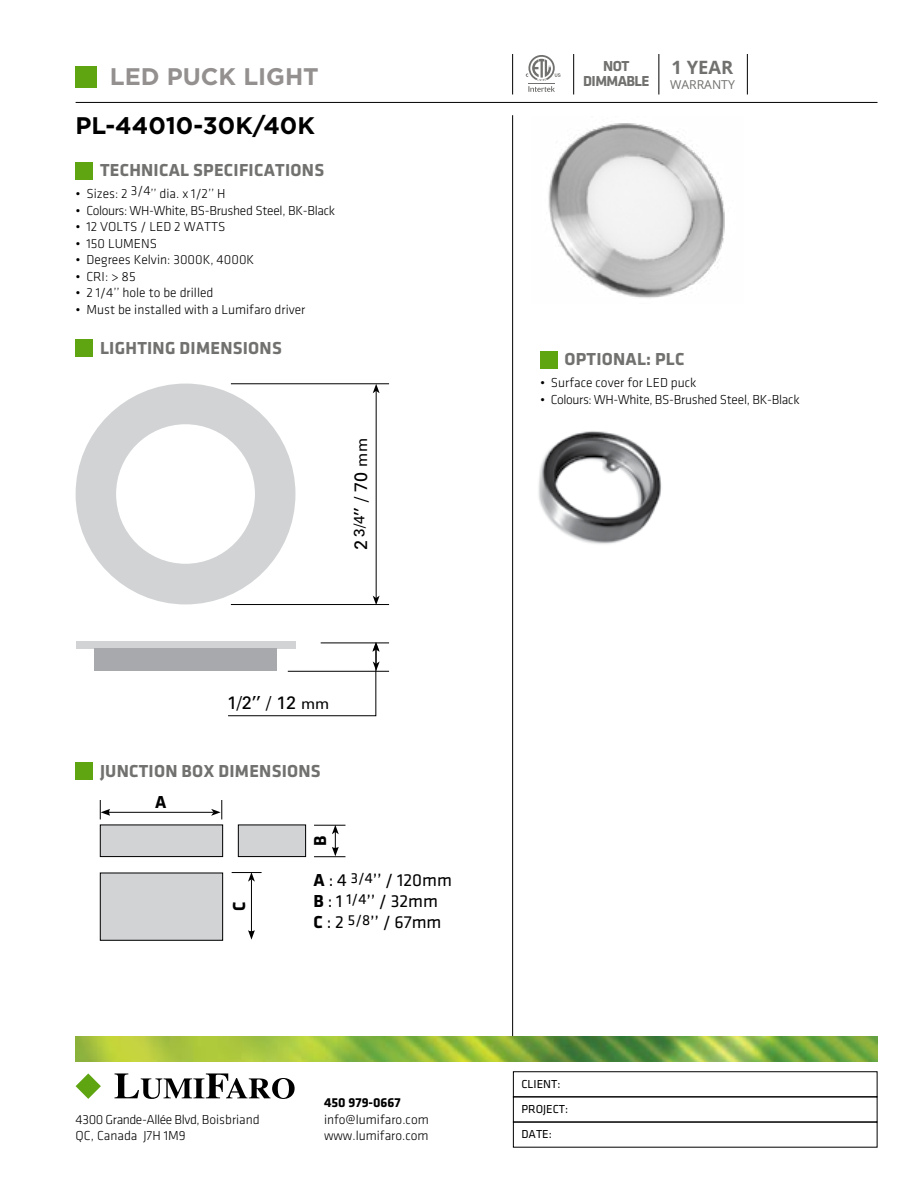
<style>
.page{position:relative;width:918px;height:1188px;background:#fff}
.page>*{position:absolute;margin:0;border:0;box-sizing:border-box;transform-origin:0 0}
.t1{font:700 24px "Gotham";color:#000}
.t2{font:700 24px "Gotham";color:#93908f}
.t3{font:700 18.3px "Open Sans";color:#71716f}
.t4{font:700 18px "Klavika";letter-spacing:.015em;color:#71716f}
.t5{font:18px/21px "Klavika";color:#000}
.t6{font:18px "Univers";color:#000}
.t7{font:700 18px "Klavika";color:#000}
.t8{font:700 15px/15px "Klavika";letter-spacing:-.04em;color:#71716f;text-align:center}
.t9{font:300 13.5px/16.2px "Klavika";color:#000}
.t10{font:300 13.5px "Klavika";letter-spacing:-.02em;color:#000}
.t11{font:700 13.5px "Klavika";color:#000}
.t12{font:12.3px "Open Sans";color:#71716f}
.t13{font:12px/25.2px "Klavika Regular OSTF";color:#000}
.s1{font-size:15px}
.s2{font-weight:700}
</style>
<div class="page">
<hr style="left:76px;top:102px;width:801px;height:1px;background:#000">
<hr style="left:512px;top:115px;width:1px;height:922px;background:#000">
<div style="left:76px;top:162px;width:17px;height:17px;background:#5fa511"></div>
<img style="left:76px;top:1037px;width:802px;height:25px">
<div style="left:513px;top:1071px;width:365px;height:26px;border:1px solid #000"></div>
<div style="left:513px;top:1122px;width:365px;height:26px;border:1px solid #000"></div>
<svg style="left:115px;top:1073px;width:180px;height:26px"></svg>
<svg style="left:76px;top:1073px;width:25px;height:26px"></svg>
<div style="left:76px;top:66px;width:21px;height:21px;background:#5fa511"></div>
<div style="left:76px;top:384px;width:219px;height:220px;background:#d1d3d4;border-radius:50%"></div>
<div style="left:116px;top:424px;width:139px;height:140px;background:#fff;border-radius:50%"></div>
<hr style="left:231px;top:383px;width:158px;height:1px;background:#000">
<hr style="left:231px;top:604px;width:158px;height:1px;background:#000">
<hr style="left:376px;top:391px;width:1px;height:207px;background:#000">
<svg style="left:373px;top:384px;width:7px;height:9px"></svg>
<svg style="left:373px;top:596px;width:7px;height:8px"></svg>
<div style="left:76px;top:641px;width:219px;height:8px;background:#d1d3d4"></div>
<div style="left:94px;top:649px;width:183px;height:22px;background:#a7a9ac"></div>
<hr style="left:321px;top:643px;width:68px;height:1px;background:#000">
<svg style="left:227px;top:642px;width:153px;height:74px"></svg>
<div style="left:333px;top:680px;width:18px;height:10px;background:#fff"></div>
<hr style="left:288px;top:671px;width:101px;height:1px;background:#000">
<div style="left:76px;top:339px;width:17px;height:18px;background:#5fa511"></div>
<div style="left:100px;top:873px;width:123px;height:67px;background:#d1d3d4"></div>
<div style="left:100px;top:873px;width:123px;height:68px;border:1px solid #000"></div>
<hr style="left:232px;top:872px;width:30px;height:1px;background:#000">
<hr style="left:251px;top:879px;width:1px;height:54px;background:#000">
<svg style="left:248px;top:873px;width:7px;height:9px"></svg>
<svg style="left:248px;top:930px;width:7px;height:10px"></svg>
<hr style="left:314px;top:856px;width:31px;height:1px;background:#000">
<hr style="left:314px;top:825px;width:31px;height:1px;background:#000">
<svg style="left:332px;top:825px;width:7px;height:31px"></svg>
<hr style="left:108px;top:812px;width:106px;height:1px;background:#000">
<svg style="left:211px;top:800px;width:11px;height:19px"></svg>
<svg style="left:100px;top:800px;width:10px;height:19px"></svg>
<div style="left:76px;top:762px;width:17px;height:18px;background:#5fa511"></div>
<div style="left:100px;top:825px;width:123px;height:32px;background:#d1d3d4"></div>
<div style="left:100px;top:825px;width:123px;height:32px;border:1px solid #000"></div>
<div style="left:238px;top:825px;width:68px;height:32px;background:#d1d3d4"></div>
<div style="left:238px;top:825px;width:68px;height:32px;border:1px solid #000"></div>
<img style="left:548px;top:123px;width:177px;height:175px">
<div style="left:540px;top:351px;width:17px;height:17px;background:#5fa511"></div>
<img style="left:538px;top:431px;width:124px;height:113px">
<svg style="left:526px;top:55px;width:35px;height:37px"></svg>
<hr style="left:573px;top:54px;width:1px;height:40px;background:#000">
<hr style="left:658px;top:54px;width:1px;height:40px;background:#000">
<hr style="left:512px;top:54px;width:1px;height:40px;background:#000">
<hr style="left:747px;top:54px;width:1px;height:40px;background:#000">
<h1 class="t2" style="left:110px;top:60px;width:211px">LED PUCK LIGHT</h1>
<h1 class="t1" style="left:76px;top:110px;width:241px">PL-44010-30K/40K</h1>
<h3 class="t4" style="left:100px;top:160px;width:226px">TECHNICAL SPECIFICATIONS</h3>
<p class="t9" style="left:76px;top:186px;width:151px">• Sizes: 2 3/4’’ dia. x 1/2’’ H</p>
<p class="t10" style="left:76px;top:203px;width:261px">• Colours: WH-White, BS-Brushed Steel, BK-Black</p>
<p class="t9" style="left:76px;top:219px;width:151px">• 12 VOLTS / LED 2 WATTS</p>
<p class="t9" style="left:76px;top:235px;width:83px">• 150 LUMENS</p>
<p class="t9" style="left:76px;top:252px;width:180px">• Degrees Kelvin: 3000K, 4000K</p>
<p class="t9" style="left:76px;top:268px;width:62px">• CRI: &gt; 85</p>
<p class="t9" style="left:76px;top:285px;width:139px">• 2 1/4’’ hole to be drilled</p>
<p class="t9" style="left:76px;top:301px;width:231px">• Must be installed with a Lumifaro driver</p>
<h3 class="t4" style="left:100px;top:338px;width:183px">LIGHTING DIMENSIONS</h3>
<h3 class="t6" style="left:350px;top:550px;width:113px;rotate:-90deg">2 <sup>3/4</sup>’’ / 70 <span class="s1">mm</span></h3>
<h3 class="t6" style="left:227px;top:692px;width:104px">1/2’’ / 12 <span class="s1">mm</span></h3>
<h3 class="t4" style="left:100px;top:761px;width:222px">JUNCTION BOX DIMENSIONS</h3>
<h3 class="t7" style="left:155px;top:792px;width:13px">A</h3>
<h3 class="t7" style="left:310px;top:846px;width:12px;rotate:-90deg">B</h3>
<h3 class="t7" style="left:229px;top:911px;width:11px;rotate:-90deg">C</h3>
<h3 class="t5" style="left:314px;top:869px;width:140px"><span class="s2">A</span> : 4 <sup>3/4</sup>’’ / 120mm<br><span class="s2">B</span> : 1 <sup>1/4</sup>’’ / 32mm<br><span class="s2">C</span> : 2 <sup>5/8</sup>’’ / 67mm</h3>
<p class="t9" style="left:76px;top:1111px;width:186px">4300 Grande-Allée Blvd, Boisbriand<br>QC, Canada J7H 1M9</p>
<p class="t11" style="left:324px;top:1096px;width:78px">450 979-0667</p>
<p class="t9" style="left:324px;top:1111px;width:106px">info@lumifaro.com www.lumifaro.com</p>
<p class="t8" style="left:583px;top:58px;width:68px">NOT<br>DIMMABLE</p>
<h2 class="t3" style="left:672px;top:54px;width:63px">1 YEAR</h2>
<p class="t12" style="left:670px;top:76px;width:66px">WARRANTY</p>
<h3 class="t4" style="left:564px;top:349px;width:122px">OPTIONAL: PLC</h3>
<p class="t9" style="left:540px;top:375px;width:158px">• Surface cover for LED puck</p>
<p class="t10" style="left:540px;top:392px;width:261px">• Colours: WH-White, BS-Brushed Steel, BK-Black</p>
<p class="t13" style="left:521px;top:1071px;width:48px">CLIENT:<br>PROJECT:<br>DATE:</p>
</div>
